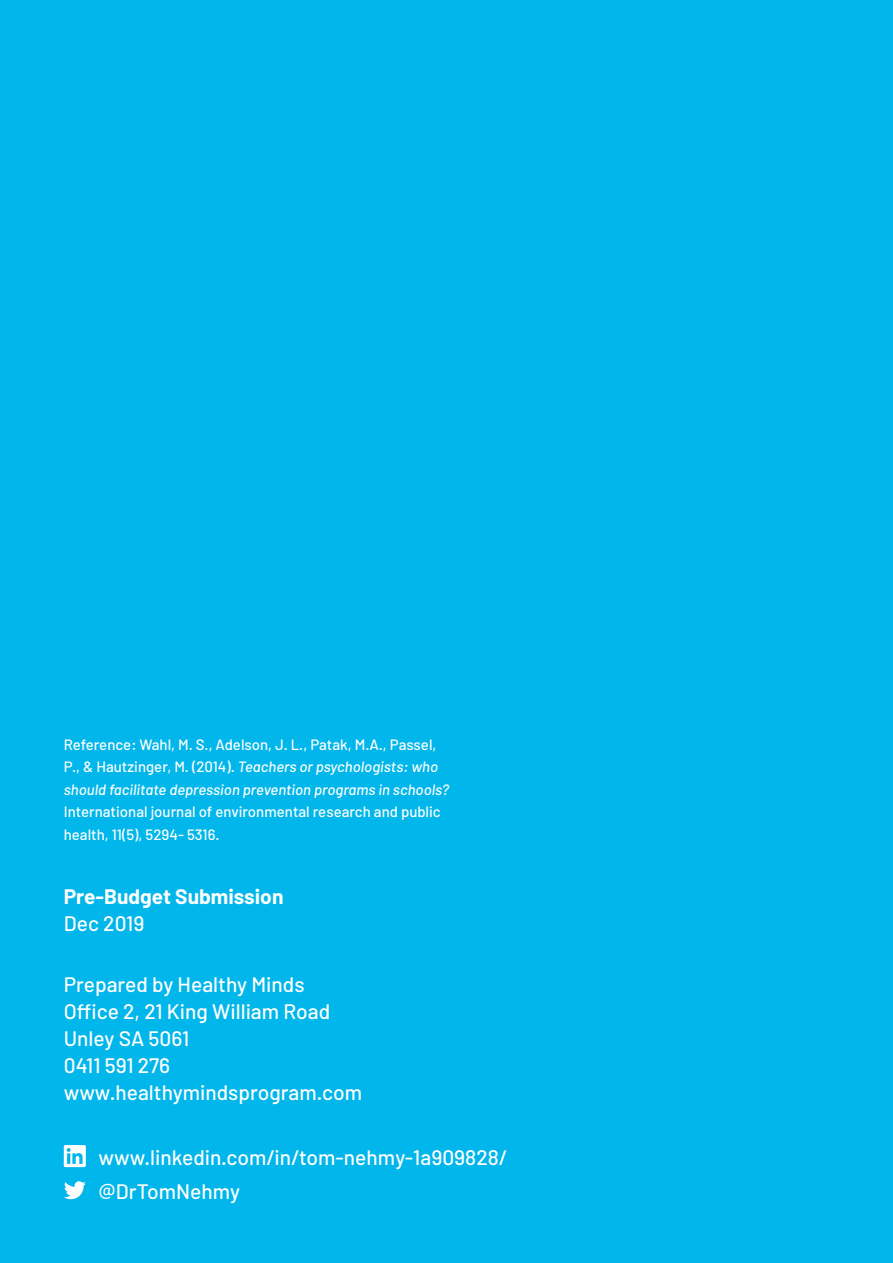
<style>
.page{position:relative;width:893px;height:1263px;background:#fff}
.page>*{position:absolute;margin:0;border:0;box-sizing:border-box;transform-origin:0 0}
.t1{font:500 21px/27px "Barlow";color:#fff}
.t2{font:700 21px "Barlow";color:#fff}
.t3{font:italic 500 15px/22.5px "Barlow";color:#fff}
.t4{font:500 15px/22.5px "Barlow";color:#fff}
.s1{font-style:normal}
</style>
<div class="page">
<div style="left:0;top:0;width:893px;height:1262px;background:#00b6eb"></div>
<svg style="left:64px;top:1181px;width:22px;height:18px"></svg>
<svg style="left:64px;top:1145px;width:22px;height:22px"></svg>
<p class="t3" style="left:64px;top:733px;width:387px"><span class="s1">Reference: Wahl, M. S., Adelson, J. L., Patak, M.A., Passel,<br>P., &amp; Hautzinger, M. (2014).</span> Teachers or psychologists: who should facilitate depression prevention programs in schools?</p>
<p class="t4" style="left:64px;top:800px;width:379px">International journal of environmental research and public health, 11(5), 5294- 5316.</p>
<h1 class="t2" style="left:64px;top:883px;width:221px">Pre-Budget Submission</h1>
<h1 class="t1" style="left:64px;top:909px;width:82px">Dec 2019</h1>
<h1 class="t1" style="left:64px;top:970px;width:300px">Prepared by Healthy Minds<br>Office 2, 21 King William Road<br>Unley SA 5061<br>0411 591 276 www.healthymindsprogram.com</h1>
<h1 class="t1" style="left:99px;top:1140px;width:410px;line-height:34px">www.linkedin.com/in/tom-nehmy-1a909828/ @DrTomNehmy</h1>
</div>
